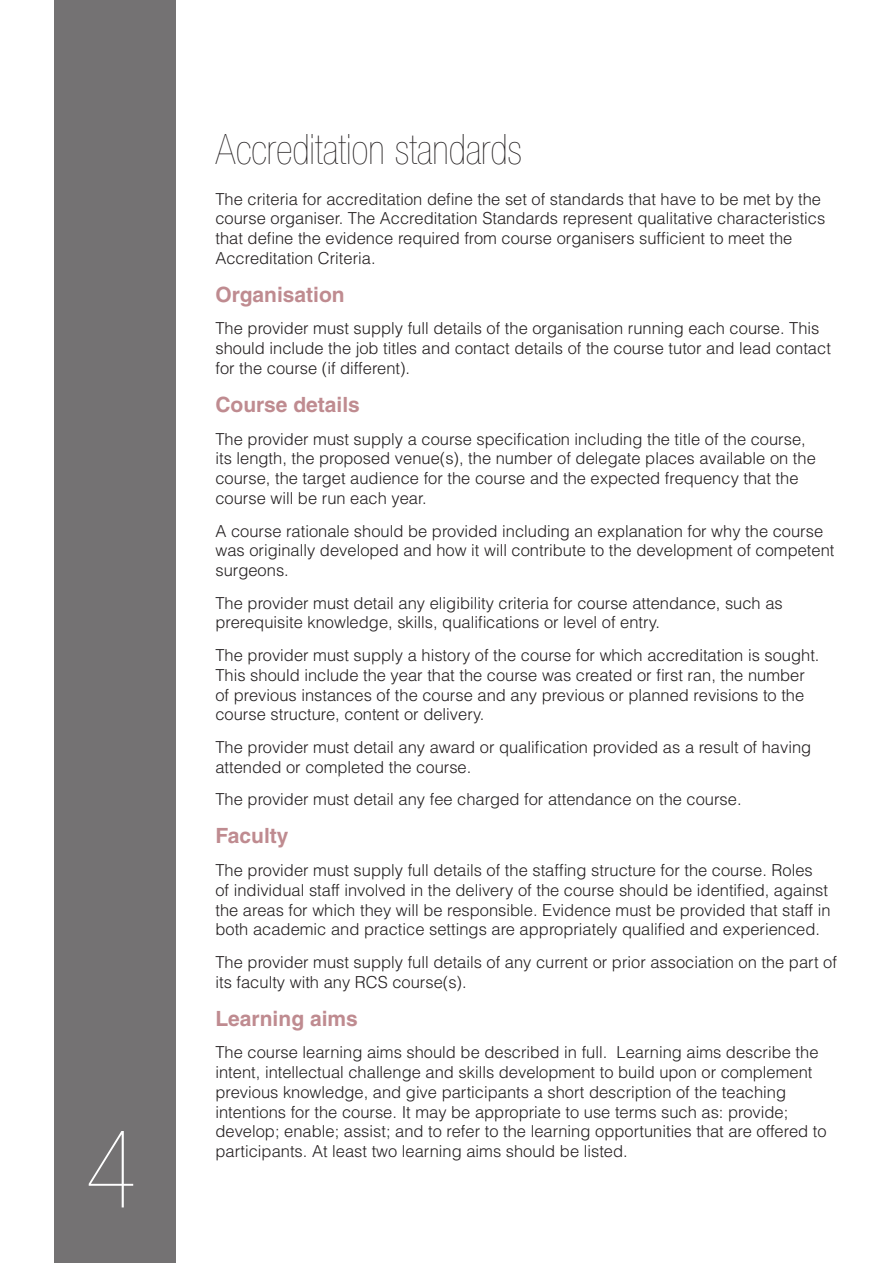
<style>
.page{position:relative;width:893px;height:1263px;background:#fff}
.page>*{position:absolute;margin:0;border:0;box-sizing:border-box;transform-origin:0 0}
.t1{font:900 condensed 108px "Helvetica Neue";color:#fff}
.Page_title{font:900 condensed 42px "Helvetica Neue";color:#231f20}
.Heading_1_orange{font:700 21px "Helvetica";color:#bf8b90}
.Body_text{font:300 16.5px/19.8px "Helvetica";color:#231f20}
</style>
<div class="page">
<div style="left:54px;top:0;width:122px;height:1263px;background:#747273"></div>
<h1 class="t1" style="left:85px;top:1110px;width:53px">4</h1>
<p class="Page_title" style="left:215px;top:127px;width:308px">Accreditation standards</p>
<p class="Body_text" style="left:215px;top:189px;width:611px">The criteria for accreditation define the set of standards that have to be met by the course organiser. The Accreditation Standards represent qualitative characteristics that define the evidence required from course organisers sufficient to meet the Accreditation Criteria.</p>
<p class="Heading_1_orange" style="left:215px;top:282px;width:131px">Organisation</p>
<p class="Body_text" style="left:215px;top:318px;width:617px">The provider must supply full details of the organisation running each course. This should include the job titles and contact details of the course tutor and lead contact for the course (if different).</p>
<p class="Heading_1_orange" style="left:215px;top:392px;width:146px">Course details</p>
<p class="Body_text" style="left:215px;top:429px;width:602px">The provider must supply a course specification including the title of the course, its length, the proposed venue(s), the number of delegate places available on the course, the target audience for the course and the expected frequency that the course will be run each year.</p>
<p class="Body_text" style="left:215px;top:521px;width:620px">A course rationale should be provided including an explanation for why the course was originally developed and how it will contribute to the development of competent surgeons.</p>
<p class="Body_text" style="left:215px;top:593px;width:569px">The provider must detail any eligibility criteria for course attendance, such as prerequisite knowledge, skills, qualifications or level of entry.</p>
<p class="Body_text" style="left:215px;top:645px;width:606px">The provider must supply a history of the course for which accreditation is sought.<br>This should include the year that the course was created or first ran, the number of previous instances of the course and any previous or planned revisions to the course structure, content or delivery.</p>
<p class="Body_text" style="left:215px;top:737px;width:597px">The provider must detail any award or qualification provided as a result of having attended or completed the course.</p>
<p class="Body_text" style="left:215px;top:789px;width:528px">The provider must detail any fee charged for attendance on the course.</p>
<p class="Heading_1_orange" style="left:215px;top:823px;width:75px">Faculty</p>
<p class="Body_text" style="left:215px;top:860px;width:617px">The provider must supply full details of the staffing structure for the course. Roles of individual staff involved in the delivery of the course should be identified, against the areas for which they will be responsible. Evidence must be provided that staff in both academic and practice settings are appropriately qualified and experienced.</p>
<p class="Body_text" style="left:215px;top:952px;width:623px">The provider must supply full details of any current or prior association on the part of its faculty with any RCS course(s).</p>
<p class="Heading_1_orange" style="left:215px;top:1005px;width:144px">Learning aims</p>
<p class="Body_text" style="left:215px;top:1042px;width:613px">The course learning aims should be described in full. Learning aims describe the intent, intellectual challenge and skills development to build upon or complement previous knowledge, and give participants a short description of the teaching intentions for the course. It may be appropriate to use terms such as: provide; develop; enable; assist; and to refer to the learning opportunities that are offered to participants. At least two learning aims should be listed.</p>
</div>
